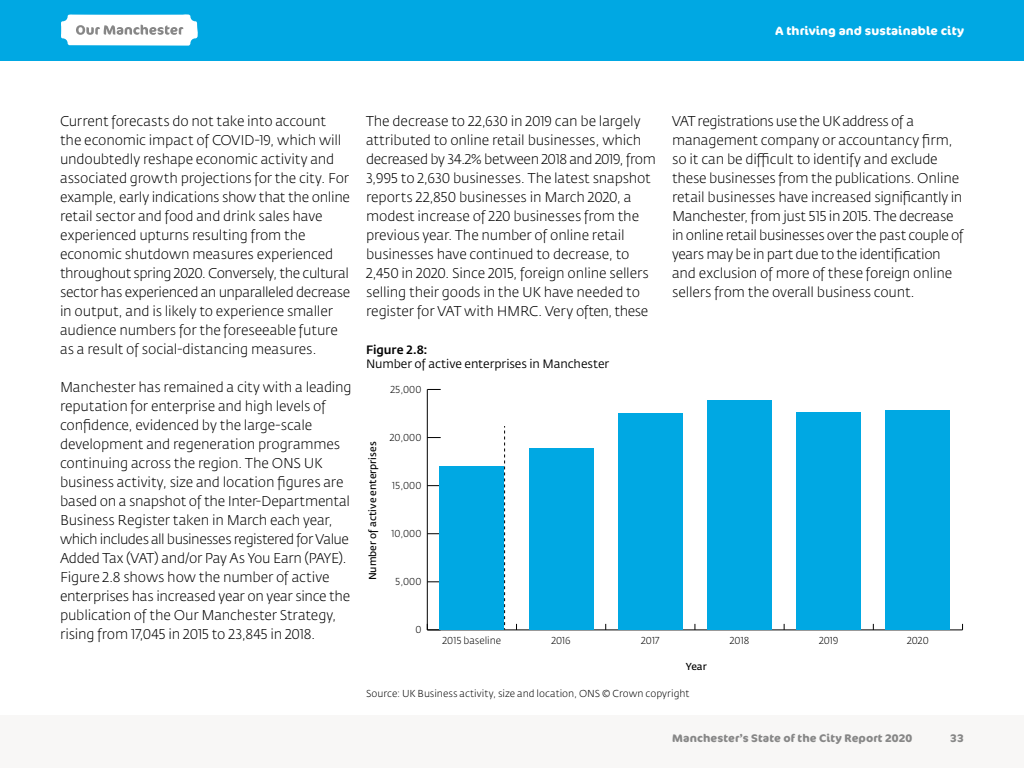
<style>
.page{position:relative;width:1024px;height:768px;background:#fff}
.page>*{position:absolute;margin:0;border:0;box-sizing:border-box;transform-origin:0 0}
.Body{font:300 14px/19px "Fedra Sans Std";letter-spacing:-.015em;color:#000}
.Fig_Map_Table_head{font:12px/14.2px "Fedra Sans Std";letter-spacing:-.005em;color:#000}
.t1{font:700 12px "Cocon";letter-spacing:.01em;color:#fff}
.t2{font:700 11px "Cocon";letter-spacing:.01em;color:#878787}
.Source{font:300 10px "Fedra Sans Std";color:#000}
.t3{font:600 10px "Fedra Sans Std";color:#000}
.s1{font-weight:500}
</style>
<div class="page">
<div style="left:0;top:0;width:1024px;height:60px;background:#00a8e3"></div>
<div style="left:0;top:715px;width:1024px;height:53px;background:#f8f7f6"></div>
<svg style="left:504px;top:426px;width:1px;height:204px"></svg>
<hr style="left:427px;top:630px;width:536px;height:1px;background:#000">
<hr style="left:427px;top:389px;width:1px;height:241px;background:#000">
<svg style="left:427px;top:624px;width:14px;height:7px"></svg>
<svg style="left:427px;top:582px;width:13px;height:1px"></svg>
<svg style="left:427px;top:533px;width:13px;height:1px"></svg>
<svg style="left:427px;top:485px;width:13px;height:1px"></svg>
<svg style="left:427px;top:437px;width:14px;height:1px"></svg>
<svg style="left:427px;top:389px;width:14px;height:1px"></svg>
<div style="left:440px;top:466px;width:64px;height:164px;background:#00a8e3"></div>
<div style="left:529px;top:449px;width:64px;height:181px;background:#00a8e3"></div>
<div style="left:618px;top:414px;width:64px;height:216px;background:#00a8e3"></div>
<div style="left:707px;top:401px;width:65px;height:229px;background:#00a8e3"></div>
<div style="left:797px;top:412px;width:64px;height:218px;background:#00a8e3"></div>
<div style="left:886px;top:410px;width:64px;height:220px;background:#00a8e3"></div>
<svg style="left:61px;top:14px;width:137px;height:32px"></svg>
<p class="t1" style="left:776px;top:23px;width:190px">A thriving and sustainable city</p>
<p class="Body" style="left:60px;top:112px;width:292px">Current forecasts do not take into account the economic impact of COVID-19, which will undoubtedly reshape economic activity and associated growth projections for the city. For example, early indications show that the online retail sector and food and drink sales have experienced upturns resulting from the economic shutdown measures experienced throughout spring 2020. Conversely, the cultural sector has experienced an unparalleled decrease in output, and is likely to experience smaller audience numbers for the foreseeable future as a result of social-distancing measures.</p>
<p class="Body" style="left:60px;top:378px;width:293px">Manchester has remained a city with a leading reputation for enterprise and high levels of confidence, evidenced by the large-scale development and regeneration programmes continuing across the region. The ONS UK business activity, size and location figures are based on a snapshot of the Inter-Departmental Business Register taken in March each year, which includes all businesses registered for Value Added Tax (VAT) and/or Pay As You Earn (PAYE).<br>Figure 2.8 shows how the number of active enterprises has increased year on year since the publication of the Our Manchester Strategy, rising from 17,045 in 2015 to 23,845 in 2018.</p>
<p class="Body" style="left:366px;top:112px;width:291px">The decrease to 22,630 in 2019 can be largely attributed to online retail businesses, which decreased by 34.2% between 2018 and 2019, from 3,995 to 2,630 businesses. The latest snapshot reports 22,850 businesses in March 2020, a modest increase of 220 businesses from the previous year. The number of online retail businesses have continued to decrease, to 2,450 in 2020. Since 2015, foreign online sellers selling their goods in the UK have needed to register for VAT with HMRC. Very often, these</p>
<p class="Body" style="left:672px;top:112px;width:293px">VAT registrations use the UK address of a management company or accountancy firm, so it can be difficult to identify and exclude these businesses from the publications. Online retail businesses have increased significantly in Manchester, from just 515 in 2015. The decrease in online retail businesses over the past couple of years may be in part due to the identification and exclusion of more of these foreign online sellers from the overall business count.</p>
<p class="Fig_Map_Table_head" style="left:366px;top:343px;width:245px"><span class="s1">Figure 2.8:<br></span>Number of active enterprises in Manchester</p>
<p class="Source" style="left:390px;top:383px;width:32px">25,000</p>
<p class="t3" style="left:366px;top:580px;width:140px;rotate:-90deg">Number of active enterprises</p>
<p class="Source" style="left:390px;top:431px;width:33px">20,000</p>
<p class="Source" style="left:392px;top:479px;width:31px">15,000</p>
<p class="Source" style="left:391px;top:527px;width:31px">10,000</p>
<p class="Source" style="left:395px;top:575px;width:28px">5,000</p>
<p class="Source" style="left:415px;top:623px;width:8px">0</p>
<p class="Source" style="left:443px;top:635px;width:60px">2015 baseline</p>
<p class="Source" style="left:551px;top:635px;width:21px">2016</p>
<p class="Source" style="left:641px;top:635px;width:20px">2017</p>
<p class="Source" style="left:730px;top:635px;width:21px">2018</p>
<p class="Source" style="left:819px;top:635px;width:21px">2019</p>
<p class="Source" style="left:907px;top:635px;width:23px">2020</p>
<p class="t3" style="left:686px;top:660px;width:22px">Year</p>
<p class="Source" style="left:366px;top:687px;width:325px">Source: UK Business activity, size and location, ONS © Crown copyright</p>
<p class="t2" style="left:672px;top:732px;width:242px">Manchester’s State of the City Report 2020</p>
<p class="t2" style="left:950px;top:732px;width:15px">33</p>
</div>
